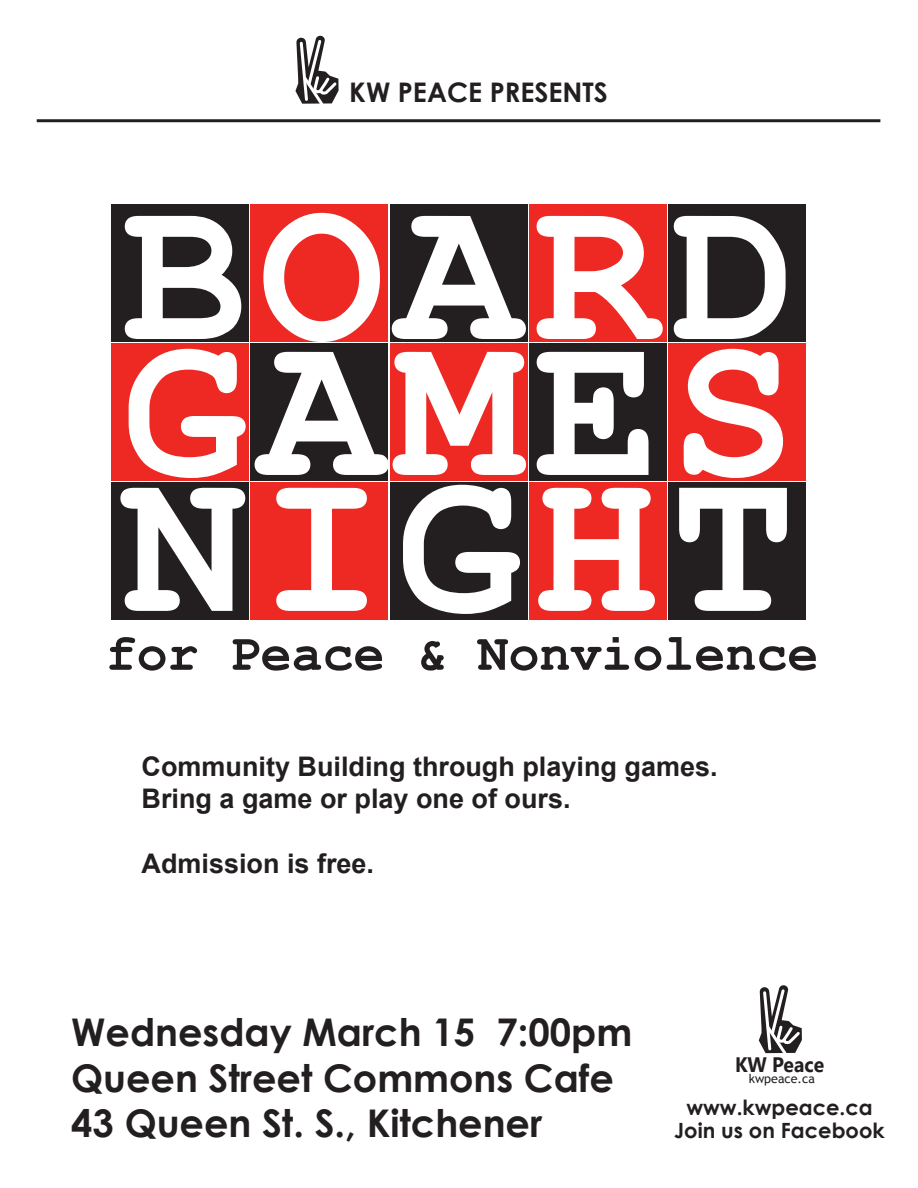
<style>
.page{position:relative;width:918px;height:1188px;background:#fff}
.page>*{position:absolute;margin:0;border:0;box-sizing:border-box;transform-origin:0 0}
.t1{font:700 207.9px "Courier New";letter-spacing:.06em;color:#fff}
.t2{font:700 51.6px "Courier New";color:#231f20}
.t3{font:700 38.1px/45.8px "Century Gothic";color:#231f20}
.t4{font:700 27px/32.4px "Arial";color:#231f20}
.t5{font:700 27px "Century Gothic";color:#231f20}
.t6{font:700 21px/23.1px "Century Gothic";color:#231f20;text-align:center}
.t7{font:700 21px "Leelawadee";color:#231f20;scale:.92 1}
.t8{font:12.45px "Trebuchet MS";color:#231f20}
</style>
<div class="page">
<svg style="left:759px;top:985px;width:43px;height:69px"></svg>
<svg style="left:295px;top:36px;width:44px;height:68px"></svg>
<div style="left:668px;top:482px;width:138px;height:138px;background:#231f20"></div>
<div style="left:529px;top:482px;width:137px;height:138px;background:#ee2823"></div>
<div style="left:390px;top:482px;width:137px;height:138px;background:#231f20"></div>
<div style="left:251px;top:482px;width:137px;height:138px;background:#ee2823"></div>
<div style="left:112px;top:482px;width:137px;height:138px;background:#231f20"></div>
<div style="left:668px;top:343px;width:138px;height:137px;background:#ee2823"></div>
<div style="left:529px;top:343px;width:137px;height:137px;background:#231f20"></div>
<div style="left:390px;top:343px;width:137px;height:137px;background:#ee2823"></div>
<div style="left:251px;top:343px;width:137px;height:137px;background:#231f20"></div>
<div style="left:112px;top:343px;width:137px;height:137px;background:#ee2823"></div>
<div style="left:668px;top:204px;width:138px;height:137px;background:#231f20"></div>
<div style="left:529px;top:204px;width:137px;height:137px;background:#ee2823"></div>
<div style="left:390px;top:204px;width:137px;height:137px;background:#231f20"></div>
<div style="left:251px;top:204px;width:137px;height:137px;background:#ee2823"></div>
<div style="left:112px;top:204px;width:137px;height:137px;background:#231f20"></div>
<hr style="left:37px;top:119px;width:843px;height:3px;background:#231f20">
<p class="t5" style="left:349px;top:71px;width:260px">KW PEACE PRESENTS</p>
<h1 class="t1" style="left:122px;top:146px;width:675px">BOARD</h1>
<h1 class="t1" style="left:122px;top:282px;width:675px">GAMES</h1>
<h1 class="t1" style="left:122px;top:418px;width:675px">NIGHT</h1>
<h2 class="t2" style="left:106px;top:622px;width:714px">for Peace &amp; Nonviolence</h2>
<p class="t4" style="left:142px;top:751px;width:578px">Community Building through playing games.<br>Bring a game or play one of ours.</p>
<p class="t4" style="left:142px;top:848px;width:234px">Admission is free.</p>
<h3 class="t3" style="left:71px;top:1007px;width:563px">Wednesday March 15 7:00pm<br>Queen Street Commons Cafe<br>43 Queen St. S., Kitchener</h3>
<p class="t7" style="left:735px;top:1053px;width:98px">KW Peace</p>
<p class="t6" style="left:674px;top:1095px;width:212px">www.kwpeace.ca<br>Join us on Facebook</p>
<p class="t8" style="left:749px;top:1072px;width:68px">kwpeace.ca</p>
</div>
